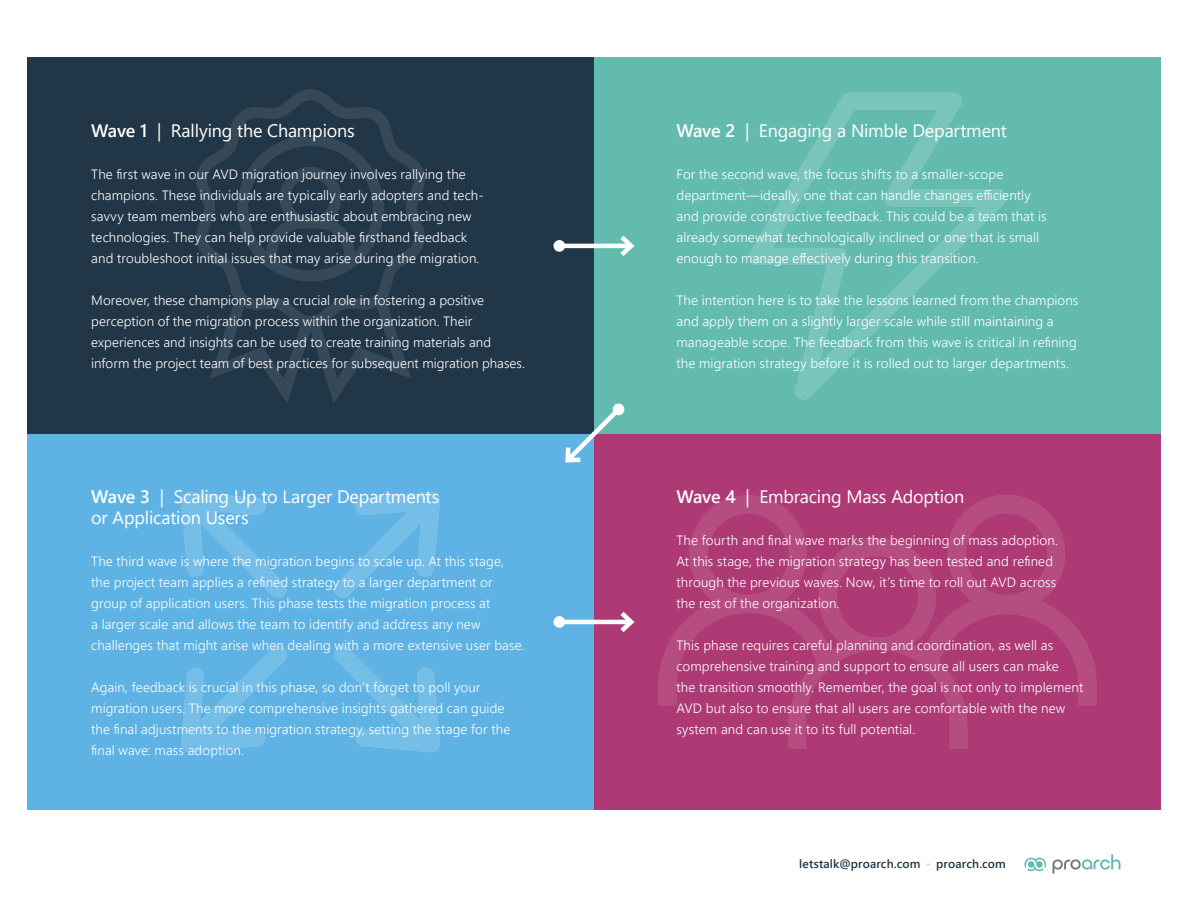
<style>
.page{position:relative;width:1188px;height:918px;background:#fff}
.page>*{position:absolute;margin:0;border:0;box-sizing:border-box;transform-origin:0 0}
._9___14_Semilight{font:18px/21px "Segoe UI";letter-spacing:-.01em;color:#fff}
._9___14_Semilight-2{font:300 13.5px/21px "Segoe UI";letter-spacing:.01em;color:#fff}
.t1{font:600 12px "Segoe UI";letter-spacing:.01em;color:#213646}
.s1{font-weight:600}
.s2{color:#5eb3e4}
</style>
<div class="page">
<div style="left:594px;top:434px;width:567px;height:376px;background:#ad3a74"></div>
<img style="left:658px;top:494px;width:439px;height:364px">
<div style="left:27px;top:434px;width:567px;height:376px;background:#5eb3e4"></div>
<img style="left:181px;top:491px;width:259px;height:262px">
<div style="left:594px;top:58px;width:567px;height:376px;background:#63bbb0"></div>
<img style="left:749px;top:92px;width:257px;height:308px">
<div style="left:27px;top:58px;width:567px;height:376px;background:#213646"></div>
<img style="left:196px;top:89px;width:229px;height:314px">
<hr style="left:559px;top:244px;width:72px;height:4px;background:#fff">
<div style="left:553px;top:240px;width:12px;height:12px;background:#fff;border-radius:50%"></div>
<svg style="left:616px;top:235px;width:19px;height:21px"></svg>
<hr style="left:559px;top:620px;width:72px;height:4px;background:#fff">
<div style="left:553px;top:616px;width:12px;height:12px;background:#fff;border-radius:50%"></div>
<svg style="left:616px;top:611px;width:19px;height:21px"></svg>
<svg style="left:565px;top:403px;width:60px;height:60px"></svg>
<svg style="left:1024px;top:858px;width:22px;height:13px"></svg>
<svg style="left:1053px;top:854px;width:67px;height:20px"></svg>
<p class="_9___14_Semilight" style="left:91px;top:118px;width:265px"><span class="s1">Wave 1</span> | Rallying the Champions</p>
<p class="_9___14_Semilight-2" style="left:91px;top:162px;width:394px">The first wave in our AVD migration journey involves rallying the champions. These individuals are typically early adopters and tech&shy;savvy team members who are enthusiastic about embracing new technologies. They can help provide valuable firsthand feedback and troubleshoot initial issues that may arise during the migration.</p>
<p class="_9___14_Semilight-2" style="left:91px;top:288px;width:435px">Moreover, these champions play a crucial role in fostering a positive perception of the migration process within the organization. Their experiences and insights can be used to create training materials and inform the project team of best practices for subsequent migration phases.</p>
<p class="_9___14_Semilight" style="left:91px;top:484px;width:350px"><span class="s1">Wave 3</span> | Scaling Up to Larger Departments or Application Users</p>
<p class="_9___14_Semilight-2" style="left:91px;top:549px;width:435px">The third wave is where the migration begins to scale up. At this stage, the project team applies a refined strategy to a larger department or group of application users. This phase tests the migration process at<br>a larger scale and allows the team to identify and address any new challenges that might arise when dealing with a more extensive user base.</p>
<p class="_9___14_Semilight-2" style="left:91px;top:675px;width:421px">Again, feedback is crucial in this phase, so don’t forget to poll your migration users. The more comprehensive insights gathered can guide the final adjustments to the migration strategy, setting the stage for the final wave: mass adoption.</p>
<p class="_9___14_Semilight" style="left:677px;top:118px;width:332px"><span class="s1">Wave 2</span> | Engaging a Nimble Department</p>
<p class="_9___14_Semilight-2" style="left:677px;top:162px;width:372px">For the second wave, the focus shifts to a smaller-scope department—ideally, one that can handle changes efficiently and provide constructive feedback. This could be a team that is already somewhat technologically inclined or one that is small enough to manage effectively during this transition.</p>
<p class="_9___14_Semilight-2" style="left:677px;top:288px;width:403px">The intention here is to take the lessons learned from the champions and apply them on a slightly larger scale while still maintaining a manageable scope. The feedback from this wave is critical in refining the migration strategy before it is rolled out to larger departments.</p>
<p class="_9___14_Semilight" style="left:677px;top:484px;width:289px"><span class="s1">Wave 4</span> | Embracing Mass Adoption</p>
<p class="_9___14_Semilight-2" style="left:677px;top:528px;width:383px">The fourth and final wave marks the beginning of mass adoption.<br>At this stage, the migration strategy has been tested and refined through the previous waves. Now, it’s time to roll out AVD across the rest of the organization.</p>
<p class="_9___14_Semilight-2" style="left:677px;top:633px;width:408px">This phase requires careful planning and coordination, as well as comprehensive training and support to ensure all users can make<br>the transition smoothly. Remember, the goal is not only to implement AVD but also to ensure that all users are comfortable with the new system and can use it to its full potential.</p>
<p class="t1" style="left:799px;top:853px;width:208px">letstalk@proarch.com <span class="s2">∙</span> proarch.com</p>
</div>
